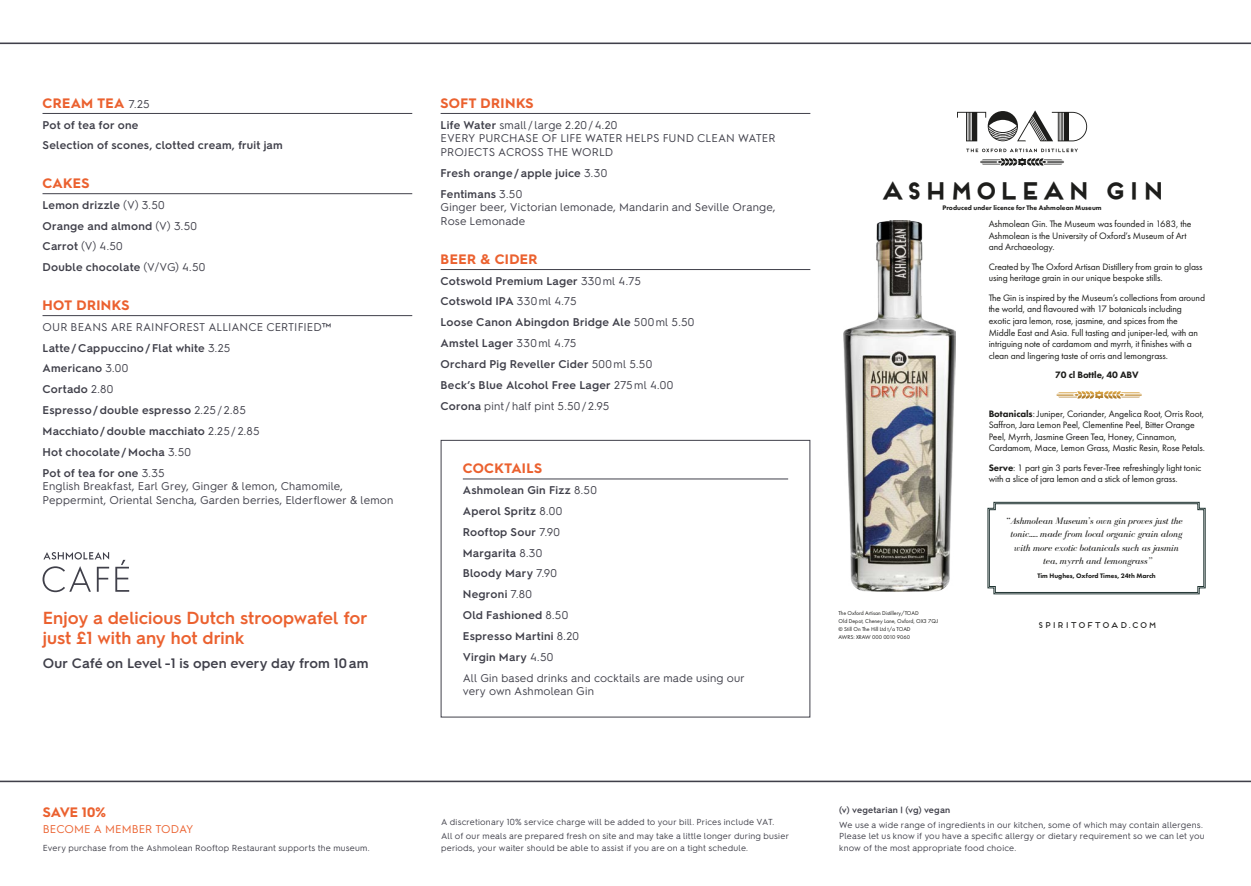
<style>
.page{position:relative;width:1251px;height:886px;background:#fff}
.page>*{position:absolute;margin:0;border:0;box-sizing:border-box;transform-origin:0 0}
.t1{font:700 23.12px "Frontage";color:#1d1d1b}
.t2{font:600 17.5px/20px "Hurme Geometric Sans 2";color:#eb612f}
.t3{font:700 13.75px "Hurme Geometric Sans 2";letter-spacing:.025em;color:#eb612f}
.t4{font:600 13.75px "Hurme Geometric Sans 2";letter-spacing:.01em;color:#40404a}
.t5{font:600 11.25px/20.9px "Hurme Geometric Sans 2";letter-spacing:.02em;color:#40404a}
.t6{font:11.25px/13.8px "Hurme Geometric Sans 2";letter-spacing:.015em;color:#40404a}
.t7{font:11.25px "Hurme Geometric Sans 2";letter-spacing:.005em;color:#eb612f}
.t8{font:9.62px/11.6px "Futura PT";letter-spacing:-.01em;color:#1d1d1b}
.t9{font:italic 9.62px "Bodoni FLF";color:#1d1d1b}
.t10{font:800 9.62px "Futura PT";letter-spacing:-.01em;color:#1d1d1b}
.t11{font:8.75px/11.2px "Hurme Geometric Sans 2";letter-spacing:.025em;color:#40404a}
.t12{font:600 8.75px "Hurme Geometric Sans 2";letter-spacing:.02em;color:#40404a}
.t13{font:8.38px "Frontage";color:#1d1d1b}
.t14{font:800 6.88px "Futura PT";color:#1d1d1b}
.t15{font:800 6.75px "Futura PT";color:#1d1d1b}
.t16{font:5.75px/7.8px "Futura PT";color:#1d1d1b}
.s1{font-weight:400;font-size:11.25px;color:#40404a}
.s2{font-weight:400}
.s3{font-weight:600}
.s4{font-weight:800}
</style>
<div class="page">
<hr style="left:0;top:780px;width:1251px;height:2px;background:#40404a">
<hr style="left:0;top:43px;width:1251px;height:1px;background:#40404a">
<hr style="left:441px;top:113px;width:369px;height:1px;background:#40404a">
<hr style="left:441px;top:269px;width:369px;height:1px;background:#40404a">
<img style="left:843px;top:220px;width:112px;height:371px">
<svg style="left:957px;top:110px;width:130px;height:31px"></svg>
<svg style="left:966px;top:148px;width:112px;height:18px"></svg>
<svg style="left:987px;top:502px;width:219px;height:92px"></svg>
<svg style="left:1056px;top:390px;width:86px;height:9px"></svg>
<hr style="left:463px;top:478px;width:325px;height:1px;background:#40404a">
<hr style="left:43px;top:113px;width:369px;height:1px;background:#40404a">
<hr style="left:43px;top:193px;width:369px;height:1px;background:#40404a">
<hr style="left:43px;top:315px;width:369px;height:1px;background:#40404a">
<svg style="left:43px;top:552px;width:86px;height:40px"></svg>
<h3 class="t3" style="left:43px;top:93px;width:109px">CREAM TEA <span class="s1">7.25</span></h3>
<p class="t5" style="left:43px;top:113px;width:242px">Pot of tea for one<br>Selection of scones, clotted cream, fruit jam</p>
<h3 class="t3" style="left:43px;top:173px;width:48px">CAKES</h3>
<p class="t5" style="left:43px;top:194px;width:164px">Lemon drizzle <span class="s2">(V) 3.50<br></span>Orange and almond <span class="s2">(V) 3.50<br></span>Carrot <span class="s2">(V) 4.50<br></span>Double chocolate <span class="s2">(V/VG) 4.50</span></p>
<h3 class="t3" style="left:43px;top:295px;width:88px">HOT DRINKS</h3>
<p class="t5" style="left:43px;top:315px;width:290px"><span class="s2">OUR BEANS ARE RAINFOREST ALLIANCE CERTIFIED™<br></span>Latte/Cappuccino/Flat white <span class="s2">3.25<br></span>Americano <span class="s2">3.00<br></span>Cortado <span class="s2">2.80<br></span>Espresso/double espresso <span class="s2">2.25/2.85<br></span>Macchiato/double macchiato <span class="s2">2.25/2.85<br></span>Hot chocolate/Mocha <span class="s2">3.50<br></span>Pot of tea for one <span class="s2">3.35</span></p>
<p class="t6" style="left:43px;top:479px;width:352px">English Breakfast, Earl Grey, Ginger &amp; lemon, Chamomile,<br>Peppermint, Oriental Sencha, Garden berries, Elderflower &amp; lemon</p>
<h2 class="t2" style="left:43px;top:607px;width:326px">Enjoy a delicious Dutch stroopwafel for just £1 with any hot drink</h2>
<h3 class="t4" style="left:43px;top:654px;width:327px">Our Café on Level -1 is open every day from 10am</h3>
<h3 class="t3" style="left:441px;top:93px;width:94px">SOFT DRINKS</h3>
<p class="t6" style="left:441px;top:117px;width:336px"><span class="s3">Life Water</span> small/large 2.20/4.20<br>EVERY PURCHASE OF LIFE WATER HELPS FUND CLEAN WATER<br>PROJECTS ACROSS THE WORLD</p>
<p class="t5" style="left:441px;top:162px;width:168px">Fresh orange/apple juice <span class="s2">3.30<br></span>Fentimans <span class="s2">3.50</span></p>
<p class="t6" style="left:441px;top:200px;width:336px">Ginger beer, Victorian lemonade, Mandarin and Seville Orange,<br>Rose Lemonade</p>
<h3 class="t3" style="left:441px;top:249px;width:99px">BEER &amp; CIDER</h3>
<p class="t5" style="left:441px;top:269px;width:255px">Cotswold Premium Lager <span class="s2">330ml 4.75<br></span>Cotswold IPA <span class="s2">330ml 4.75<br></span>Loose Canon Abingdon Bridge Ale <span class="s2">500ml 5.50<br></span>Amstel Lager <span class="s2">330ml 4.75<br></span>Orchard Pig Reveller Cider <span class="s2">500ml 5.50<br></span>Beck’s Blue Alcohol Free Lager <span class="s2">275ml 4.00<br></span>Corona <span class="s2">pint/half pint 5.50/2.95</span></p>
<h3 class="t3" style="left:463px;top:459px;width:81px">COCKTAILS</h3>
<p class="t5" style="left:463px;top:479px;width:283px">Ashmolean Gin Fizz <span class="s2">8.50<br></span>Aperol Spritz <span class="s2">8.00<br></span>Rooftop Sour <span class="s2">7.90<br></span>Margarita <span class="s2">8.30<br></span>Bloody Mary <span class="s2">7.90<br></span>Negroni <span class="s2">7.80<br></span>Old Fashioned <span class="s2">8.50<br></span>Espresso Martini <span class="s2">8.20<br></span>Virgin Mary <span class="s2">4.50<br>All Gin based drinks and cocktails are made using our</span></p>
<p class="t6" style="left:463px;top:684px;width:133px">very own Ashmolean Gin</p>
<h3 class="t3" style="left:43px;top:803px;width:64px">SAVE 10%</h3>
<p class="t7" style="left:43px;top:821px;width:152px">BECOME A MEMBER TODAY</p>
<p class="t11" style="left:441px;top:813px;width:349px;line-height:14.8px">A discretionary 10% service charge will be added to your bill. Prices include VAT.<br>All of our meals are prepared fresh on site and may take a little longer during busier</p>
<p class="t11" style="left:441px;top:841px;width:308px">periods, your waiter should be able to assist if you are on a tight schedule.</p>
<p class="t11" style="left:43px;top:841px;width:328px">Every purchase from the Ashmolean Rooftop Restaurant supports the museum.</p>
<h1 class="t1" style="left:879px;top:176px;width:288px">ASHMOLEAN GIN</h1>
<p class="t14" style="left:942px;top:204px;width:161px">Produced under licence for The Ashmolean Museum</p>
<p class="t8" style="left:989px;top:218px;width:204px">Ashmolean Gin. The Museum was founded in 1683, the<br>Ashmolean is the University of Oxford’s Museum of Art and Archaeology.</p>
<p class="t8" style="left:989px;top:261px;width:215px">Created by The Oxford Artisan Distillery from grain to glass using heritage grain in our unique bespoke stills.</p>
<p class="t8" style="left:989px;top:292px;width:218px">The Gin is inspired by the Museum’s collections from around the world, and flavoured with 17 botanicals including exotic jara lemon, rose, jasmine, and spices from the Middle East and Asia. Full tasting and juniper-led, with an intriguing note of cardamom and myrrh, it finishes with a clean and lingering taste of orris and lemongrass.</p>
<p class="t10" style="left:1055px;top:369px;width:85px">70 cl Bottle, 40 ABV</p>
<p class="t8" style="left:989px;top:408px;width:218px"><span class="s4">Botanicals</span>: Juniper, Coriander, Angelica Root, Orris Root, Saffron, Jara Lemon Peel, Clementine Peel, Bitter Orange Peel, Myrrh, Jasmine Green Tea, Honey, Cinnamon, Cardamom, Mace, Lemon Grass, Mastic Resin, Rose Petals.</p>
<p class="t8" style="left:989px;top:462px;width:214px;line-height:11.2px"><span class="s4">Serve</span>: 1 part gin 3 parts Fever-Tree refreshingly light tonic with a slice of jara lemon and a stick of lemon grass.</p>
<p class="t16" style="left:838px;top:610px;width:101px">The Oxford Artisan Distillery/TOAD<br>Old Depot, Cheney Lane, Oxford, OX3 7QJ © Still On The Hill Ltd t/a TOAD<br>AWRS: XRAW 000 0010 9060</p>
<p class="t9" style="left:1006px;top:515px;width:178px">“Ashmolean Museum’s own gin proves just the</p>
<p class="t9" style="left:1010px;top:529px;width:174px">tonic..... made from local organic grain along</p>
<p class="t9" style="left:1014px;top:542px;width:166px">with more exotic botanicals such as jasmin</p>
<p class="t9" style="left:1043px;top:556px;width:111px">tea, myrrh and lemongrass”</p>
<p class="t15" style="left:1037px;top:571px;width:120px">Tim Hughes, Oxford Times, 24th March</p>
<p class="t13" style="left:1037px;top:620px;width:121px">SPIRITOFTOAD.COm</p>
<p class="t12" style="left:839px;top:804px;width:113px">(v) vegetarian | (vg) vegan</p>
<p class="t11" style="left:839px;top:819px;width:367px">We use a wide range of ingredients in our kitchen, some of which may contain allergens.<br>Please let us know if you have a specific allergy or dietary requirement so we can let you know of the most appropriate food choice.</p>
</div>
